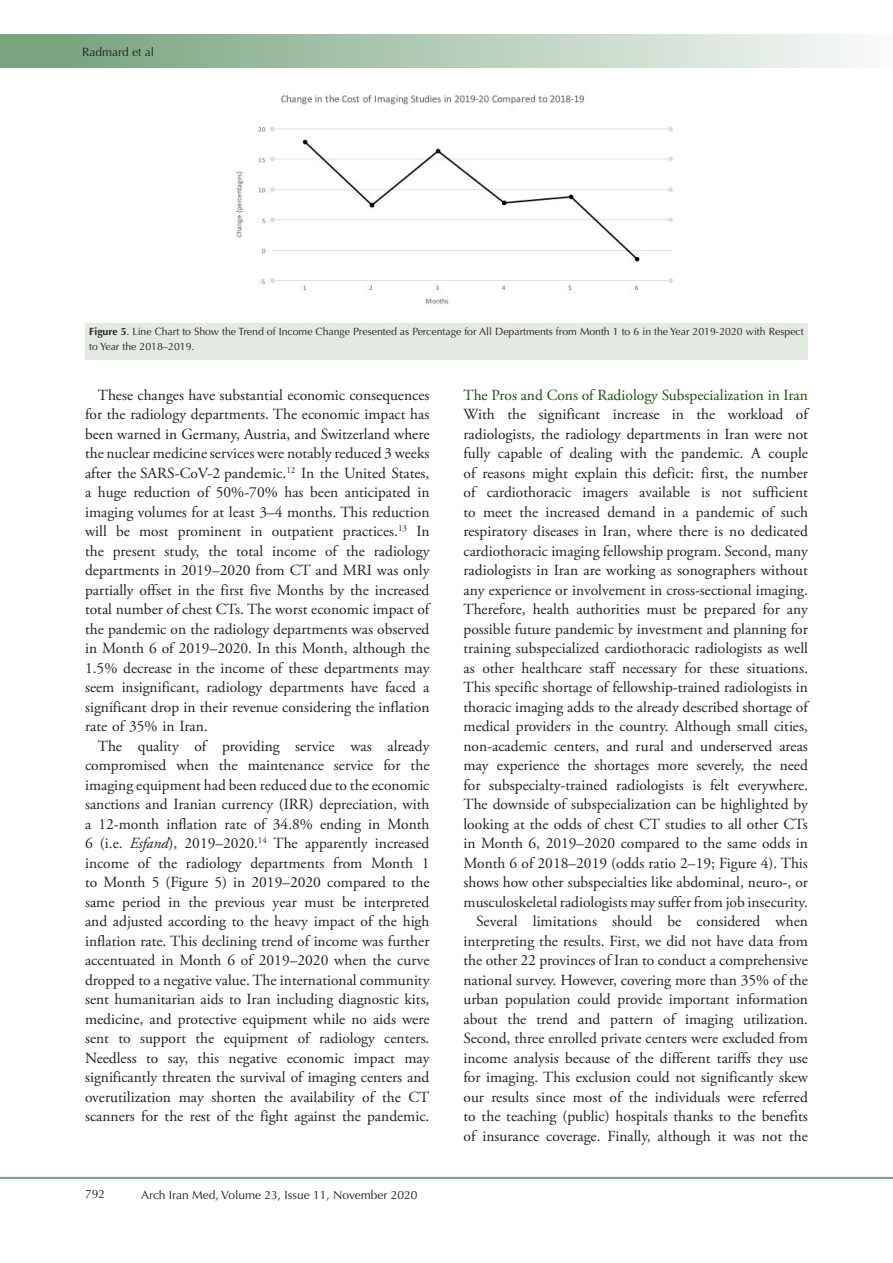
<style>
.page{position:relative;width:893px;height:1263px;background:#fff}
.page>*{position:absolute;margin:0;border:0;box-sizing:border-box;transform-origin:0 0}
.t1{font:15.45px/19.5px "Adobe Garamond Pro";color:#231f20;text-align:justify}
.t2{font:15.45px "Adobe Garamond Pro";color:#19500a}
.t3{font:12px "Optima LT Std";color:#231f20}
.t4{font:10.5px/15px "Optima LT Std";color:#231f20}
.s1{font-weight:700}
.s2{font-style:italic}
</style>
<div class="page">
<div style="left:0;top:1177px;width:893px;height:2px;background:#0099e5;border:1px solid #7aa581"></div>
<div style="left:0;top:35px;width:893px;height:33px;background:linear-gradient(to right,#719f78,#f9fbf9)"></div>
<img style="left:236px;top:94px;width:437px;height:210px">
<div style="left:85px;top:323px;width:723px;height:37px;background:#e3eae2"></div>
<p class="t3" style="left:82px;top:45px;width:74px">Radmard et al</p>
<p class="t4" style="left:89px;top:324px;width:716px"><span class="s1">Figure 5</span>. Line Chart to Show the Trend of Income Change Presented as Percentage for All Departments from Month 1 to 6 in the Year 2019-2020 with Respect to Year the 2018–2019.</p>
<p class="t1" style="left:85px;top:386px;width:346px;text-indent:13px">These changes have substantial economic consequences for the radiology departments. The economic impact has been warned in Germany, Austria, and Switzerland where the nuclear medicine services were notably reduced 3 weeks after the SARS-CoV-2 pandemic.<sup>12</sup> In the United States, a huge reduction of 50%-70% has been anticipated in imaging volumes for at least 3–4 months. This reduction will be most prominent in outpatient practices.<sup>13</sup> In the present study, the total income of the radiology departments in 2019–2020 from CT and MRI was only partially offset in the first five Months by the increased total number of chest CTs. The worst economic impact of the pandemic on the radiology departments was observed in Month 6 of 2019–2020. In this Month, although the 1.5% decrease in the income of these departments may seem insignificant, radiology departments have faced a significant drop in their revenue considering the inflation rate of 35% in Iran.</p>
<p class="t1" style="left:85px;top:737px;width:346px;text-indent:13px">The quality of providing service was already compromised when the maintenance service for the imaging equipment had been reduced due to the economic sanctions and Iranian currency (IRR) depreciation, with a 12-month inflation rate of 34.8% ending in Month 6 (i.e. <span class="s2">Esfand</span>), 2019–2020.<sup>14</sup> The apparently increased income of the radiology departments from Month 1 to Month 5 (Figure 5) in 2019–2020 compared to the same period in the previous year must be interpreted and adjusted according to the heavy impact of the high inflation rate. This declining trend of income was further accentuated in Month 6 of 2019–2020 when the curve dropped to a negative value. The international community sent humanitarian aids to Iran including diagnostic kits, medicine, and protective equipment while no aids were sent to support the equipment of radiology centers.<br>Needless to say, this negative economic impact may significantly threaten the survival of imaging centers and overutilization may shorten the availability of the CT scanners for the rest of the fight against the pandemic.</p>
<p class="t3" style="left:85px;top:1187px;width:22px">792</p>
<p class="t3" style="left:141px;top:1188px;width:278px">Arch Iran Med, Volume 23, Issue 11, November 2020</p>
<p class="t2" style="left:463px;top:386px;width:346px">The Pros and Cons of Radiology Subspecialization in Iran</p>
<p class="t1" style="left:463px;top:405px;width:346px">With the significant increase in the workload of radiologists, the radiology departments in Iran were not fully capable of dealing with the pandemic. A couple of reasons might explain this deficit: first, the number of cardiothoracic imagers available is not sufficient to meet the increased demand in a pandemic of such respiratory diseases in Iran, where there is no dedicated cardiothoracic imaging fellowship program. Second, many radiologists in Iran are working as sonographers without any experience or involvement in cross-sectional imaging.<br>Therefore, health authorities must be prepared for any possible future pandemic by investment and planning for training subspecialized cardiothoracic radiologists as well as other healthcare staff necessary for these situations.<br>This specific shortage of fellowship-trained radiologists in thoracic imaging adds to the already described shortage of medical providers in the country. Although small cities, non-academic centers, and rural and underserved areas may experience the shortages more severely, the need for subspecialty-trained radiologists is felt everywhere.<br>The downside of subspecialization can be highlighted by looking at the odds of chest CT studies to all other CTs in Month 6, 2019–2020 compared to the same odds in Month 6 of 2018–2019 (odds ratio 2–19; Figure 4). This shows how other subspecialties like abdominal, neuro-, or musculoskeletal radiologists may suffer from job insecurity.</p>
<p class="t1" style="left:463px;top:912px;width:346px;text-indent:13px">Several limitations should be considered when interpreting the results. First, we did not have data from the other 22 provinces of Iran to conduct a comprehensive national survey. However, covering more than 35% of the urban population could provide important information about the trend and pattern of imaging utilization.<br>Second, three enrolled private centers were excluded from income analysis because of the different tariffs they use for imaging. This exclusion could not significantly skew our results since most of the individuals were referred to the teaching (public) hospitals thanks to the benefits of insurance coverage. Finally, although it was not the</p>
</div>
